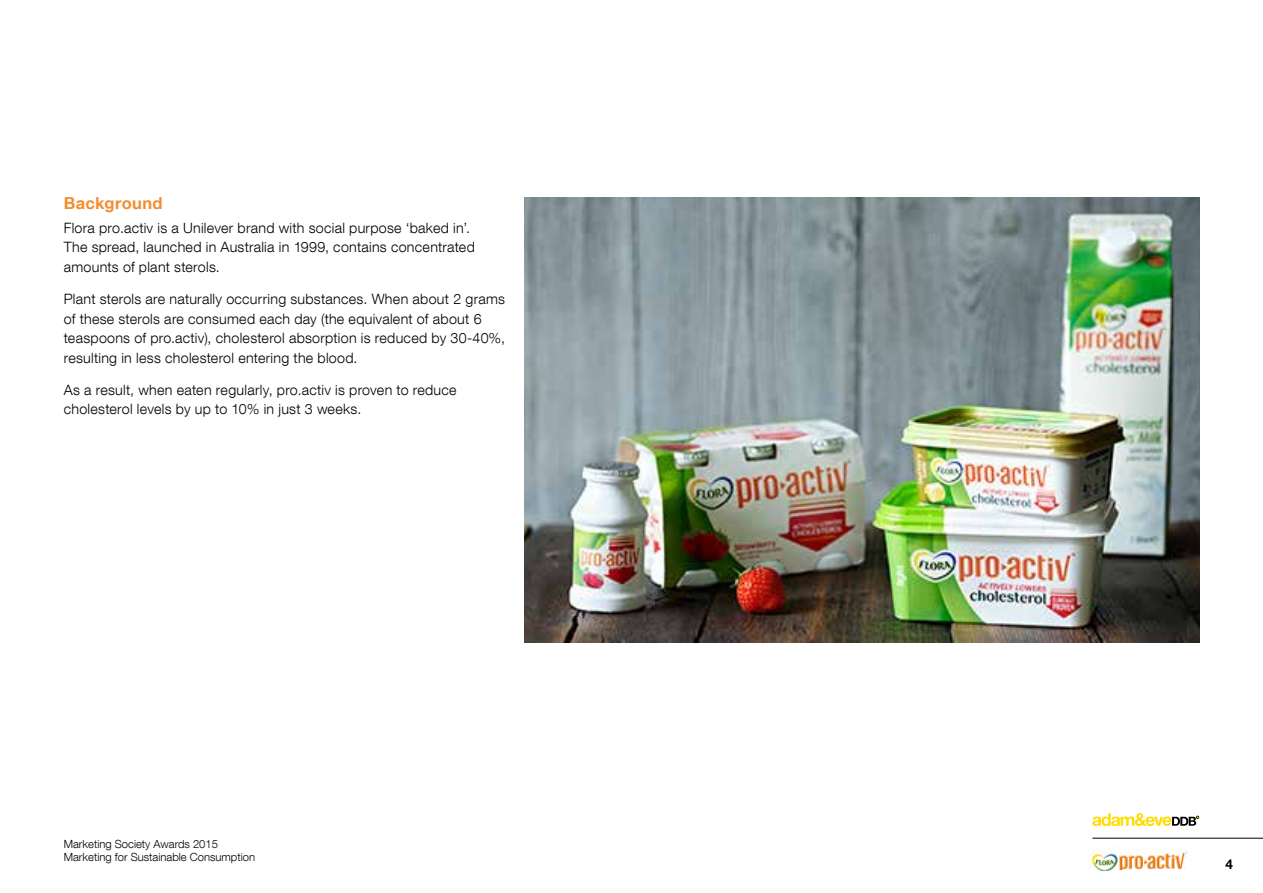
<style>
.page{position:relative;width:1263px;height:893px;background:#fff}
.page>*{position:absolute;margin:0;border:0;box-sizing:border-box;transform-origin:0 0}
.t1{font:700 16.5px "Helvetica Neueforaande DDB";letter-spacing:.02em;color:#f28d30}
.t2{font:300 14.25px/19.5px "Helvetica Neueforaande DDB";letter-spacing:.02em;color:#000}
.t3{font:700 13.5px "Helvetica Neueforaande DDB";color:#000}
.t4{font:300 11.25px/12.8px "Helvetica Neueforaande DDB";color:#000}
</style>
<div class="page">
<svg style="left:1092px;top:813px;width:107px;height:13px"></svg>
<hr style="left:1092px;top:838px;width:171px;height:1px;background:#000">
<img style="left:1090px;top:851px;width:98px;height:21px">
<img style="left:525px;top:197px;width:674px;height:445px">
<p class="t1" style="left:64px;top:193px;width:100px">Background</p>
<p class="t2" style="left:64px;top:218px;width:413px">Flora pro.activ is a Unilever brand with social purpose ‘baked in’.<br>The spread, launched in Australia in 1999, contains concentrated amounts of plant sterols.</p>
<p class="t2" style="left:64px;top:289px;width:443px">Plant sterols are naturally occurring substances. When about 2 grams of these sterols are consumed each day (the equivalent of about 6 teaspoons of pro.activ), cholesterol absorption is reduced by 30-40%, resulting in less cholesterol entering the blood.</p>
<p class="t2" style="left:64px;top:380px;width:394px">As a result, when eaten regularly, pro.activ is proven to reduce cholesterol levels by up to 10% in just 3 weeks.</p>
<p class="t4" style="left:64px;top:838px;width:193px">Marketing Society Awards 2015<br>Marketing for Sustainable Consumption</p>
<p class="t3" style="left:1225px;top:856px;width:9px">4</p>
</div>
